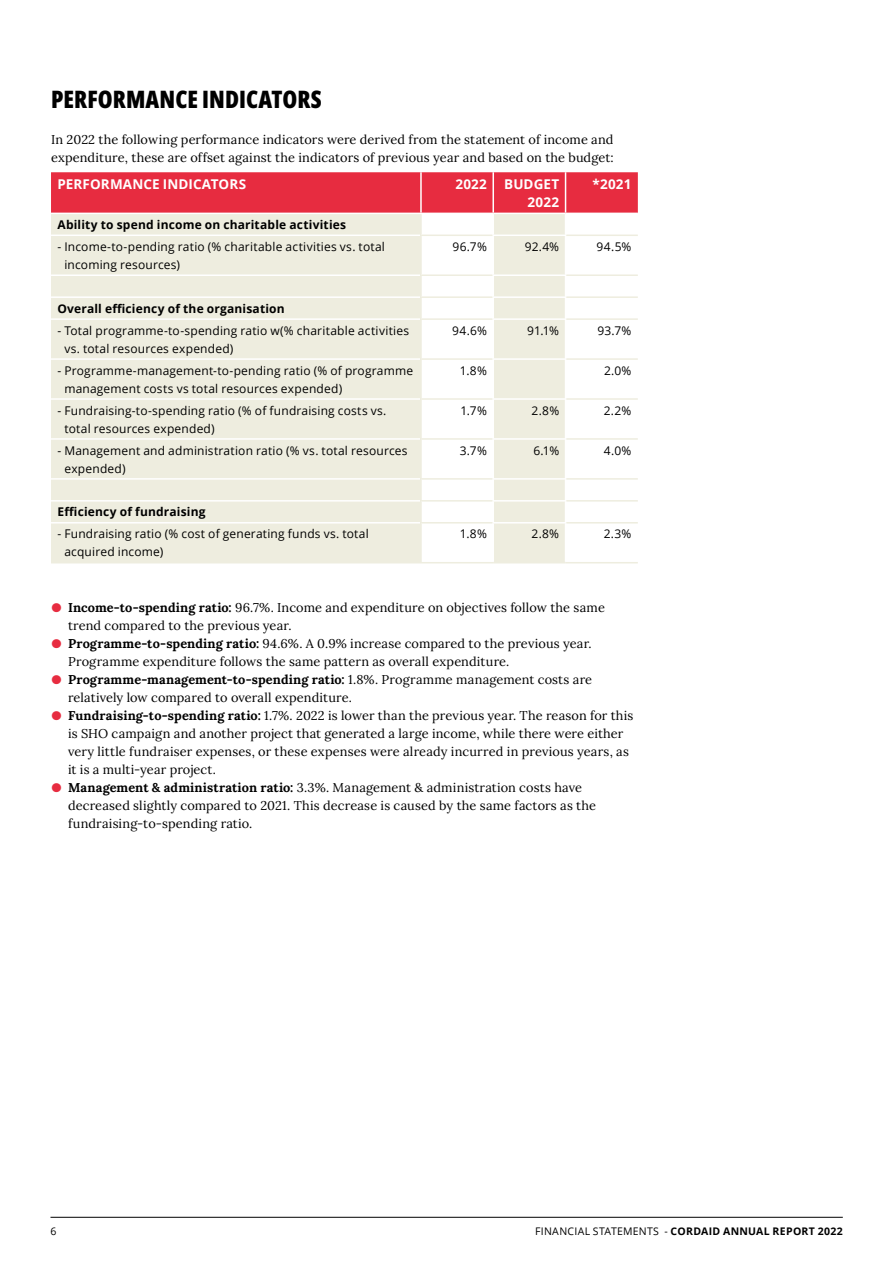
<style>
.page{position:relative;width:893px;height:1263px;background:#fff}
.page>*{position:absolute;margin:0;border:0;box-sizing:border-box;transform-origin:0 0}
.t1{font:800 24px "Open Sans Condensed";color:#000}
.t2{font:700 13.5px/18px "Open Sans";letter-spacing:.005em;color:#fff;text-align:right}
.t3{font:12.75px/18px "Lora";letter-spacing:.01em;color:#000}
.t4{font:12px/18px "Open Sans";letter-spacing:.015em;color:#000}
.t5{font:700 12px "Open Sans";letter-spacing:.015em;color:#000}
.t6{font:700 10.5px "Open Sans";letter-spacing:.03em;color:#000}
.t7{font:10.5px "Open Sans";color:#000}
.s1{font-weight:700;font-size:28.5px;color:#e72c40}
.s2{font-weight:700}
.s3{font-weight:400}
</style>
<div class="page">
<hr style="left:50px;top:1217px;width:793px;height:1px;background:#000">
<div style="left:51px;top:236px;width:369px;height:326px;background:#eeeddf"></div>
<svg style="left:422px;top:236px;width:216px;height:326px"></svg>
<hr style="left:51px;top:274px;width:369px;height:2px;background:#fff">
<hr style="left:492px;top:274px;width:74px;height:2px;background:#fff">
<hr style="left:51px;top:296px;width:369px;height:2px;background:#fff">
<hr style="left:492px;top:296px;width:74px;height:2px;background:#fff">
<hr style="left:51px;top:318px;width:369px;height:2px;background:#fff">
<hr style="left:492px;top:318px;width:74px;height:2px;background:#fff">
<hr style="left:51px;top:358px;width:369px;height:2px;background:#fff">
<hr style="left:492px;top:358px;width:74px;height:2px;background:#fff">
<hr style="left:51px;top:398px;width:369px;height:2px;background:#fff">
<hr style="left:492px;top:398px;width:74px;height:2px;background:#fff">
<hr style="left:51px;top:438px;width:369px;height:2px;background:#fff">
<hr style="left:492px;top:438px;width:74px;height:2px;background:#fff">
<hr style="left:51px;top:478px;width:369px;height:2px;background:#fff">
<hr style="left:492px;top:478px;width:74px;height:2px;background:#fff">
<hr style="left:51px;top:500px;width:369px;height:2px;background:#fff">
<hr style="left:492px;top:500px;width:74px;height:2px;background:#fff">
<hr style="left:51px;top:522px;width:369px;height:1px;background:#fff">
<hr style="left:492px;top:522px;width:74px;height:1px;background:#fff">
<hr style="left:420px;top:235px;width:72px;height:1px;background:#eeeddf">
<hr style="left:566px;top:235px;width:72px;height:1px;background:#eeeddf">
<hr style="left:420px;top:274px;width:72px;height:2px;background:#eeeddf">
<hr style="left:566px;top:274px;width:72px;height:2px;background:#eeeddf">
<hr style="left:420px;top:296px;width:72px;height:2px;background:#eeeddf">
<hr style="left:566px;top:296px;width:72px;height:2px;background:#eeeddf">
<hr style="left:420px;top:318px;width:72px;height:2px;background:#eeeddf">
<hr style="left:566px;top:318px;width:72px;height:2px;background:#eeeddf">
<hr style="left:420px;top:358px;width:72px;height:2px;background:#eeeddf">
<hr style="left:566px;top:358px;width:72px;height:2px;background:#eeeddf">
<hr style="left:420px;top:398px;width:72px;height:2px;background:#eeeddf">
<hr style="left:566px;top:398px;width:72px;height:2px;background:#eeeddf">
<hr style="left:420px;top:438px;width:72px;height:2px;background:#eeeddf">
<hr style="left:566px;top:438px;width:72px;height:2px;background:#eeeddf">
<hr style="left:420px;top:478px;width:72px;height:2px;background:#eeeddf">
<hr style="left:566px;top:478px;width:72px;height:2px;background:#eeeddf">
<hr style="left:420px;top:500px;width:72px;height:2px;background:#eeeddf">
<hr style="left:566px;top:500px;width:72px;height:2px;background:#eeeddf">
<hr style="left:420px;top:522px;width:72px;height:1px;background:#eeeddf">
<hr style="left:566px;top:522px;width:72px;height:1px;background:#eeeddf">
<hr style="left:420px;top:236px;width:2px;height:38px;background:#eeeddf">
<hr style="left:420px;top:276px;width:2px;height:20px;background:#eeeddf">
<hr style="left:420px;top:298px;width:2px;height:20px;background:#eeeddf">
<hr style="left:420px;top:320px;width:2px;height:38px;background:#eeeddf">
<hr style="left:420px;top:360px;width:2px;height:38px;background:#eeeddf">
<hr style="left:420px;top:400px;width:2px;height:38px;background:#eeeddf">
<hr style="left:420px;top:440px;width:2px;height:38px;background:#eeeddf">
<hr style="left:420px;top:480px;width:2px;height:20px;background:#eeeddf">
<hr style="left:420px;top:502px;width:2px;height:20px;background:#eeeddf">
<hr style="left:420px;top:523px;width:2px;height:39px;background:#eeeddf">
<svg style="left:51px;top:172px;width:587px;height:63px;background:#eb727b"></svg>
<hr style="left:492px;top:236px;width:2px;height:38px;background:#fff">
<hr style="left:565px;top:236px;width:1px;height:38px;background:#fff">
<hr style="left:492px;top:276px;width:2px;height:20px;background:#fff">
<hr style="left:492px;top:298px;width:2px;height:20px;background:#fff">
<svg style="left:565px;top:276px;width:1px;height:42px"></svg>
<hr style="left:492px;top:320px;width:2px;height:38px;background:#fff">
<hr style="left:565px;top:320px;width:1px;height:38px;background:#fff">
<hr style="left:492px;top:360px;width:2px;height:38px;background:#fff">
<hr style="left:565px;top:360px;width:1px;height:38px;background:#fff">
<hr style="left:492px;top:400px;width:2px;height:38px;background:#fff">
<hr style="left:565px;top:400px;width:1px;height:38px;background:#fff">
<hr style="left:492px;top:440px;width:2px;height:38px;background:#fff">
<hr style="left:565px;top:440px;width:1px;height:38px;background:#fff">
<hr style="left:492px;top:480px;width:2px;height:20px;background:#fff">
<hr style="left:492px;top:502px;width:2px;height:20px;background:#fff">
<svg style="left:565px;top:480px;width:1px;height:42px"></svg>
<hr style="left:492px;top:523px;width:2px;height:39px;background:#fff">
<hr style="left:565px;top:523px;width:1px;height:39px;background:#fff">
<hr style="left:51px;top:213px;width:370px;height:1px;background:#fff">
<hr style="left:421px;top:213px;width:72px;height:1px;background:#fff">
<hr style="left:493px;top:213px;width:73px;height:1px;background:#fff">
<hr style="left:566px;top:213px;width:72px;height:1px;background:#fff">
<hr style="left:51px;top:562px;width:370px;height:1px;background:#eeeddf">
<hr style="left:421px;top:562px;width:72px;height:1px;background:#eeeddf">
<hr style="left:493px;top:562px;width:73px;height:1px;background:#eeeddf">
<hr style="left:566px;top:562px;width:72px;height:1px;background:#eeeddf">
<h1 class="t1" style="left:51px;top:81px;width:272px">PERFORMANCE INDICATORS</h1>
<p class="t3" style="left:51px;top:130px;width:564px">In 2022 the following performance indicators were derived from the statement of income and expenditure, these are offset against the indicators of previous year and based on the budget:</p>
<p class="t2" style="left:57px;top:175px;width:190px">PERFORMANCE INDICATORS</p>
<p class="t2" style="left:455px;top:175px;width:33px">2022</p>
<p class="t2" style="left:504px;top:175px;width:56px">BUDGET<br>2022</p>
<p class="t2" style="left:593px;top:175px;width:40px">*2021</p>
<p class="t5" style="left:57px;top:216px;width:290px">Ability to spend income on charitable activities</p>
<p class="t4" style="left:64px;top:237px;width:322px;text-indent:-7px">- Income-to-pending ratio (% charitable activities vs. total incoming resources)</p>
<p class="t4" style="left:452px;top:237px;width:36px">96.7%</p>
<p class="t4" style="left:525px;top:237px;width:36px">92.4%</p>
<p class="t4" style="left:597px;top:237px;width:36px">94.5%</p>
<p class="t5" style="left:57px;top:300px;width:229px">Overall efficiency of the organisation</p>
<p class="t4" style="left:64px;top:321px;width:346px;text-indent:-7px">- Total programme-to-spending ratio w(% charitable activities vs. total resources expended)</p>
<p class="t4" style="left:452px;top:321px;width:36px">94.6%</p>
<p class="t4" style="left:527px;top:321px;width:33px">91.1%</p>
<p class="t4" style="left:597px;top:321px;width:36px">93.7%</p>
<p class="t4" style="left:64px;top:361px;width:350px;text-indent:-7px">- Programme-management-to-pending ratio (% of programme management costs vs total resources expended)</p>
<p class="t4" style="left:460px;top:361px;width:28px">1.8%</p>
<p class="t4" style="left:604px;top:361px;width:29px">2.0%</p>
<p class="t4" style="left:64px;top:401px;width:324px;text-indent:-7px">- Fundraising-to-spending ratio (% of fundraising costs vs. total resources expended)</p>
<p class="t4" style="left:460px;top:401px;width:28px">1.7%</p>
<p class="t4" style="left:532px;top:401px;width:29px">2.8%</p>
<p class="t4" style="left:604px;top:401px;width:29px">2.2%</p>
<p class="t4" style="left:64px;top:441px;width:345px;text-indent:-7px">- Management and administration ratio (% vs. total resources expended)</p>
<p class="t4" style="left:460px;top:441px;width:29px">3.7%</p>
<p class="t4" style="left:533px;top:441px;width:27px">6.1%</p>
<p class="t4" style="left:604px;top:441px;width:29px">4.0%</p>
<p class="t5" style="left:57px;top:503px;width:150px">Efficiency of fundraising</p>
<p class="t4" style="left:64px;top:525px;width:306px;text-indent:-7px">- Fundraising ratio (% cost of generating funds vs. total acquired income)</p>
<p class="t4" style="left:460px;top:525px;width:28px">1.8%</p>
<p class="t4" style="left:532px;top:525px;width:29px">2.8%</p>
<p class="t4" style="left:604px;top:525px;width:29px">2.3%</p>
<p class="t3" style="left:68px;top:598px;width:538px;text-indent:-17px"><span class="s1">•</span> <span class="s2">Income-to-spending ratio:</span> 96.7%. Income and expenditure on objectives follow the same trend compared to the previous year.</p>
<p class="t3" style="left:68px;top:634px;width:525px;text-indent:-17px"><span class="s1">•</span> <span class="s2">Programme-to-spending ratio:</span> 94.6%. A 0.9% increase compared to the previous year.<br>Programme expenditure follows the same pattern as overall expenditure.</p>
<p class="t3" style="left:68px;top:670px;width:526px;text-indent:-17px"><span class="s1">•</span> <span class="s2">Programme-management-to-spending ratio:</span> 1.8%. Programme management costs are relatively low compared to overall expenditure.</p>
<p class="t3" style="left:68px;top:706px;width:567px;text-indent:-17px"><span class="s1">•</span> <span class="s2">Fundraising-to-spending ratio:</span> 1.7%. 2022 is lower than the previous year. The reason for this is SHO campaign and another project that generated a large income, while there were either very little fundraiser expenses, or these expenses were already incurred in previous years, as it is a multi-year project.</p>
<p class="t3" style="left:68px;top:778px;width:530px;text-indent:-17px"><span class="s1">•</span> <span class="s2">Management &amp; administration ratio:</span> 3.3%. Management &amp; administration costs have decreased slightly compared to 2021. This decrease is caused by the same factors as the fundraising-to-spending ratio.</p>
<p class="t7" style="left:50px;top:1224px;width:8px">6</p>
<p class="t6" style="left:535px;top:1224px;width:309px"><span class="s3">FINANCIAL STATEMENTS -</span> CORDAID ANNUAL REPORT 2022</p>
</div>
